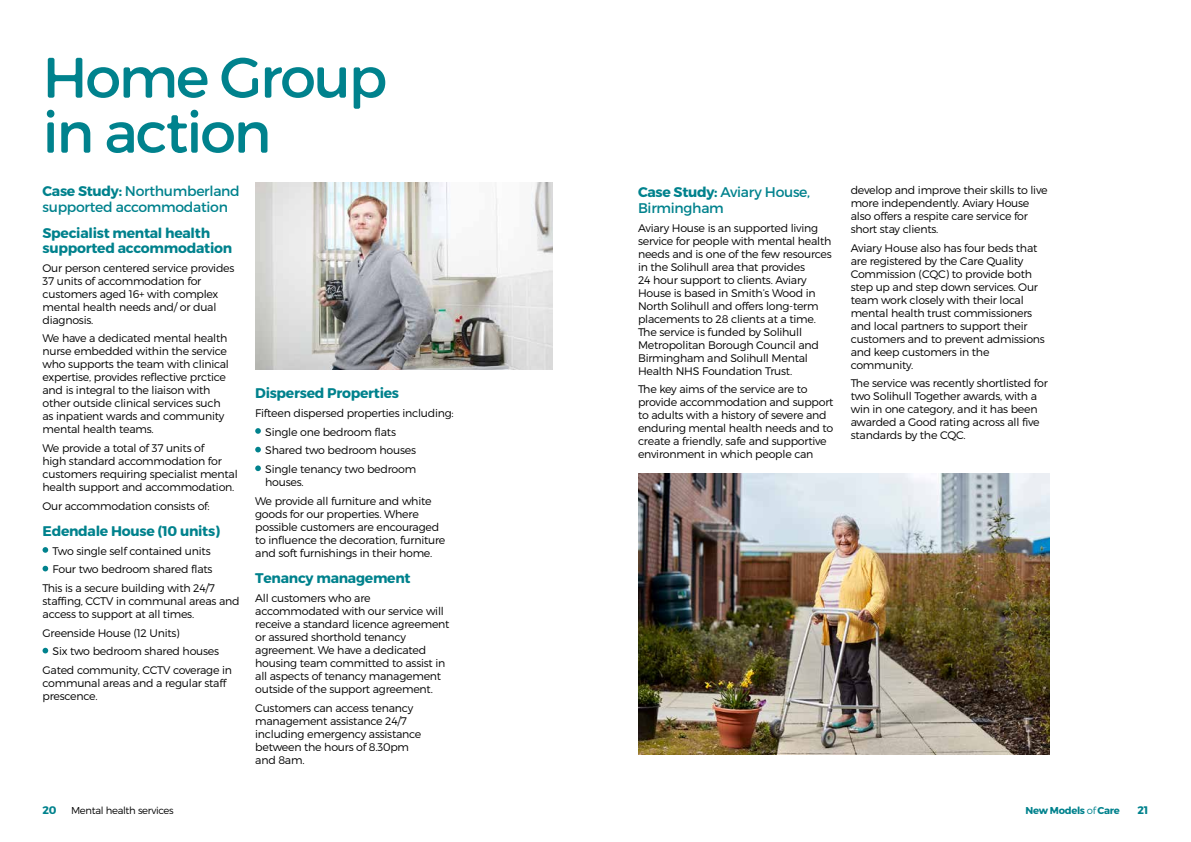
<style>
.page{position:relative;width:1191px;height:842px;background:#fff}
.page>*{position:absolute;margin:0;border:0;box-sizing:border-box;transform-origin:0 0}
.t1{font:57px/55px "Trueno Round";letter-spacing:-.04em;color:#00828d}
.t2{font:14px/15px "Trueno Round Bd";letter-spacing:-.02em;color:#00828d}
.t3{font:14px/16px "Trueno Rg";letter-spacing:-.02em;color:#00828d}
.t4{font:11px/13px "Trueno Lt";letter-spacing:-.02em;color:#000}
.t5{font:11px "Trueno Round Bd";color:#00828d}
.t6{font:10px "Trueno Lt";letter-spacing:-.03em;color:#000}
.t7{font:10px "Trueno Round Bd";letter-spacing:-.03em;color:#00828d}
.s1{font-family:"Trueno Bd"}
.s2{font-family:"Trueno Lt"}
</style>
<div class="page">
<svg style="left:43px;top:547px;width:5px;height:6px"></svg>
<svg style="left:43px;top:566px;width:5px;height:5px"></svg>
<svg style="left:43px;top:648px;width:5px;height:5px"></svg>
<svg style="left:255px;top:428px;width:6px;height:6px"></svg>
<svg style="left:255px;top:447px;width:6px;height:5px"></svg>
<svg style="left:255px;top:465px;width:6px;height:6px"></svg>
<img style="left:255px;top:182px;width:298px;height:187px">
<img style="left:638px;top:473px;width:411px;height:281px">
<h1 class="t1" style="left:43px;top:50px;width:346px">Home Group in action</h1>
<p class="t3" style="left:43px;top:183px;width:199px"><span class="s1">Case Study:</span> Northumberland supported accommodation</p>
<p class="t2" style="left:43px;top:226px;width:191px">Specialist mental health supported accommodation</p>
<p class="t4" style="left:43px;top:261px;width:193px">Our person centered service provides<br>37 units of accommodation for customers aged 16+ with complex mental health needs and/ or dual diagnosis.</p>
<p class="t4" style="left:43px;top:332px;width:188px">We have a dedicated mental health nurse embedded within the service who supports the team with clinical expertise, provides reflective prctice and is integral to the liaison with other outside clinical services such as inpatient wards and community mental health teams.</p>
<p class="t4" style="left:43px;top:441px;width:197px">We provide a total of 37 units of<br>high standard accommodation for customers requiring specialist mental health support and accommodation.</p>
<p class="t4" style="left:43px;top:499px;width:169px">Our accommodation consists of:</p>
<p class="t2" style="left:43px;top:524px;width:179px">Edendale House (10 units)</p>
<p class="t4" style="left:53px;top:544px;width:160px">Two single self contained units</p>
<p class="t4" style="left:53px;top:563px;width:162px">Four two bedroom shared flats</p>
<p class="t4" style="left:43px;top:581px;width:174px">This is a secure building with 24/7</p>
<p class="t4" style="left:43px;top:594px;width:199px">staffing, CCTV in communal areas and access to support at all times.</p>
<p class="t4" style="left:43px;top:626px;width:139px">Greenside House (12 Units)</p>
<p class="t4" style="left:53px;top:645px;width:168px">Six two bedroom shared houses</p>
<p class="t4" style="left:43px;top:663px;width:191px">Gated community, CCTV coverage in</p>
<p class="t4" style="left:43px;top:676px;width:185px">communal areas and a regular staff prescence.</p>
<p class="t2" style="left:255px;top:386px;width:145px">Dispersed Properties</p>
<p class="t4" style="left:265px;top:404px;width:190px;line-height:18.7px;text-indent:-10px">Fifteen dispersed properties including:<br>Single one bedroom flats<br>Shared two bedroom houses<br>Single tenancy two bedroom</p>
<p class="t4" style="left:255px;top:473px;width:178px;line-height:18.7px;text-indent:10px">houses.<br>We provide all furniture and white</p>
<p class="t4" style="left:255px;top:507px;width:192px">goods for our properties. Where possible customers are encouraged to influence the decoration, furniture and soft furnishings in their home.</p>
<p class="t2" style="left:255px;top:571px;width:157px">Tenancy management</p>
<p class="t4" style="left:255px;top:591px;width:196px">All customers who are accommodated with our service will receive a standard licence agreement or assured shorthold tenancy agreement. We have a dedicated housing team committed to assist in all aspects of tenancy management outside of the support agreement.</p>
<p class="t4" style="left:255px;top:701px;width:168px">Customers can access tenancy management assistance 24/7 including emergency assistance between the hours of 8.30pm and 8am.</p>
<p class="t3" style="left:638px;top:184px;width:174px"><span class="s1">Case Study:</span> Aviary House,<br>Birmingham</p>
<p class="t4" style="left:638px;top:221px;width:195px">Aviary House is an supported living service for people with mental health needs and is one of the few resources in the Solihull area that provides<br>24 hour support to clients. Aviary House is based in Smith’s Wood in North Solihull and offers long-term placements to 28 clients at a time.<br>The service is funded by Solihull Metropolitan Borough Council and Birmingham and Solihull Mental Health NHS Foundation Trust.</p>
<p class="t4" style="left:638px;top:383px;width:197px">The key aims of the service are to provide accommodation and support to adults with a history of severe and enduring mental health needs and to create a friendly, safe and supportive environment in which people can</p>
<p class="t4" style="left:850px;top:183px;width:198px">develop and improve their skills to live more independently. Aviary House also offers a respite care service for short stay clients.</p>
<p class="t4" style="left:850px;top:241px;width:196px">Aviary House also has four beds that are registered by the Care Quality<br>Commission (CQC) to provide both step up and step down services. Our team work closely with their local mental health trust commissioners and local partners to support their customers and to prevent admissions and keep customers in the community.</p>
<p class="t4" style="left:850px;top:377px;width:198px">The service was recently shortlisted for two Solihull Together awards, with a win in one category, and it has been awarded a Good rating across all five standards by the CQC.</p>
<p class="t5" style="left:43px;top:803px;width:16px">20</p>
<p class="t6" style="left:71px;top:804px;width:104px">Mental health services</p>
<p class="t7" style="left:1025px;top:804px;width:96px">New Models <span class="s2">of</span> Care</p>
<p class="t5" style="left:1137px;top:803px;width:12px">21</p>
</div>
